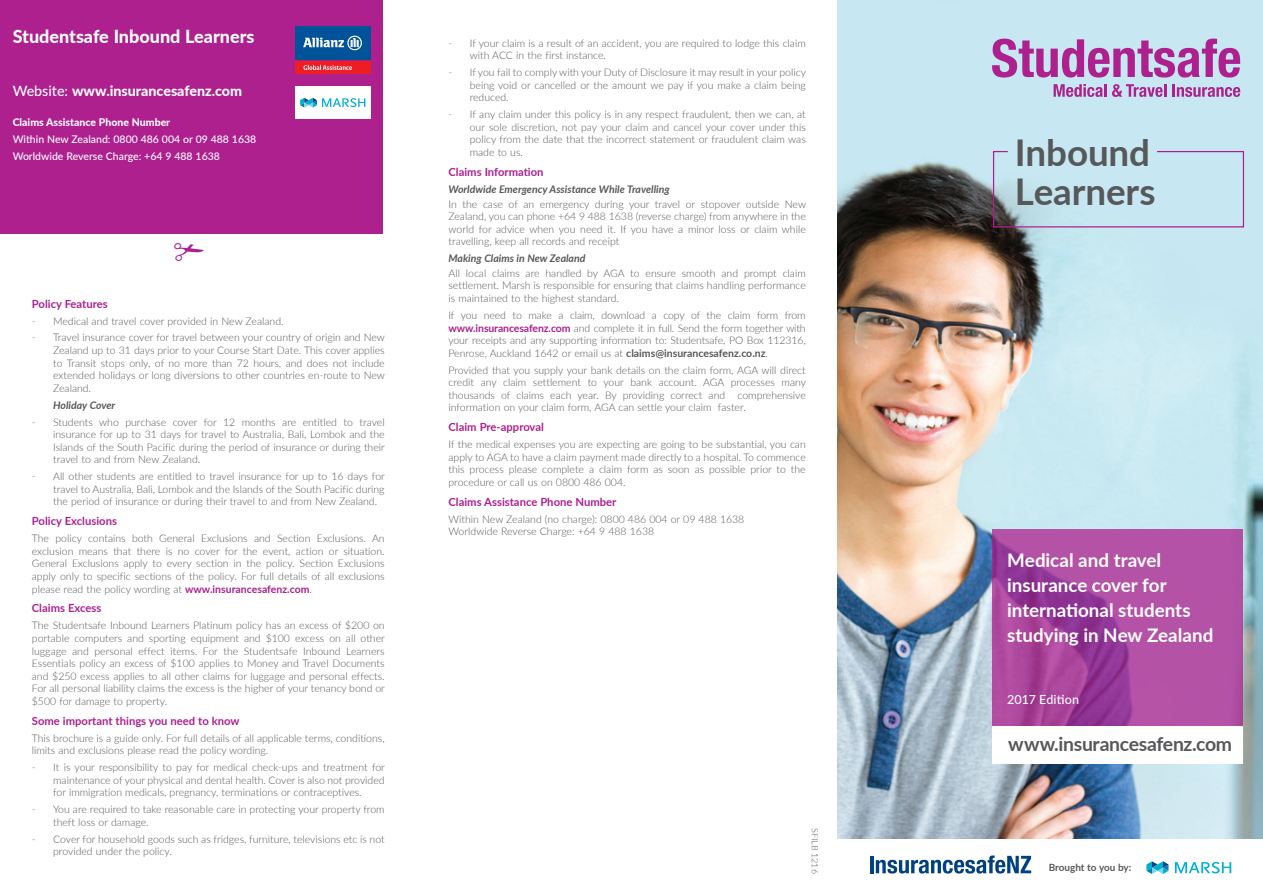
<style>
.page{position:relative;width:1263px;height:893px;background:#fff}
.page>*{position:absolute;margin:0;border:0;box-sizing:border-box;transform-origin:0 0}
.Title_40_46_375_ASL{font:700 36.75px/39.8px "Lato";letter-spacing:-.005em;color:#57585a}
.Title_40_46_375_ASL-2{font:700 19.35px "Lato";letter-spacing:-.015em;color:#57585a}
.Title_40_46_375_ASL-3{font:700 18.75px/25px "Lato";color:#fff}
.t1{font:800 18px "Lato";color:#fff}
.t2{font:800 14.25px "Lato";color:#fff}
.Title_40_46_375_ASL-4{font:500 12.45px "Lato";letter-spacing:.01em;color:#fff}
.Purple_Header{font:700 11.25px "Lato";color:#ad208e}
.StudentSafe_Body{font:300 10.5px/12.6px "Lato";color:#57585a;text-align:justify}
.StudentSafe_Body-2{font:italic 700 10.5px "Lato";color:#57585a}
.t3{font:500 10.5px "Lato";color:#fff}
.t4{font:800 10.5px "Lato";color:#fff}
.Body_Text_2_-_16mm_I{font:700 9.9px "Lato";letter-spacing:-.005em;color:#57585a}
.StudentSafe_Body-3{font:300 9px "Lato";color:#57585a}
.s1{font-weight:500}
.s2{font-weight:700;color:#ad208e}
.s3{font-weight:700}
</style>
<div class="page">
<hr style="left:870px;top:856px;width:3px;height:17px;background:#014181">
<svg style="left:876px;top:855px;width:155px;height:18px"></svg>
<img style="left:838px;top:0;width:425px;height:839px">
<svg style="left:992px;top:39px;width:248px;height:39px;background:#ba87c1"></svg>
<svg style="left:1053px;top:84px;width:113px;height:13px"></svg>
<svg style="left:1172px;top:84px;width:68px;height:13px"></svg>
<svg style="left:993px;top:529px;width:250px;height:197px;background:#aa49a0"></svg>
<div style="left:993px;top:726px;width:250px;height:37px;background:#fff"></div>
<svg style="left:992px;top:150px;width:253px;height:78px;background:#c1dce8"></svg>
<svg style="left:1146px;top:861px;width:22px;height:13px"></svg>
<svg style="left:1175px;top:862px;width:56px;height:11px"></svg>
<div style="left:0;top:0;width:383px;height:234px;background:#ad208e"></div>
<div style="left:295px;top:27px;width:75px;height:33px;background:#015399"></div>
<svg style="left:303px;top:36px;width:59px;height:14px"></svg>
<div style="left:295px;top:61px;width:75px;height:13px;background:#ee1d23"></div>
<svg style="left:303px;top:65px;width:49px;height:5px"></svg>
<div style="left:295px;top:86px;width:75px;height:33px;background:#fff"></div>
<svg style="left:300px;top:98px;width:65px;height:10px"></svg>
<p class="t1" style="left:13px;top:23px;width:243px">Studentsafe Inbound Learners</p>
<p class="t2" style="left:13px;top:80px;width:231px"><span class="s1">Website:</span> www.insurancesafenz.com</p>
<p class="t4" style="left:13px;top:114px;width:159px">Claims Assistance Phone Number</p>
<p class="t3" style="left:13px;top:131px;width:245px">Within New Zealand: 0800 486 004 or 09 488 1638</p>
<p class="t3" style="left:13px;top:148px;width:209px">Worldwide Reverse Charge: +64 9 488 1638</p>
<p class="Purple_Header" style="left:32px;top:295px;width:77px">Policy Features</p>
<p class="StudentSafe_Body" style="left:32px;top:314px;width:253px">- Medical and travel cover provided in New Zealand.</p>
<p class="StudentSafe_Body" style="left:53px;top:331px;width:333px;text-indent:-21px">- Travel insurance cover for travel between your country of origin and New Zealand up to 31 days prior to your Course Start Date. This cover applies to Transit stops only, of no more than 72 hours, and does not include extended holidays or long diversions to other countries en-route to New Zealand.</p>
<p class="StudentSafe_Body-2" style="left:53px;top:397px;width:64px">Holiday Cover</p>
<p class="StudentSafe_Body" style="left:53px;top:415px;width:333px;text-indent:-21px">- Students who purchase cover for 12 months are entitled to travel insurance for up to 31 days for travel to Australia, Bali, Lombok and the Islands of the South Pacific during the period of insurance or during their travel to and from New Zealand.</p>
<p class="StudentSafe_Body" style="left:53px;top:470px;width:333px;text-indent:-21px">- All other students are entitled to travel insurance for up to 16 days for travel to Australia, Bali, Lombok and the Islands of the South Pacific during the period of insurance or during their travel to and from New Zealand.</p>
<p class="Purple_Header" style="left:32px;top:513px;width:87px">Policy Exclusions</p>
<p class="StudentSafe_Body" style="left:32px;top:532px;width:354px">The policy contains both General Exclusions and Section Exclusions. An exclusion means that there is no cover for the event, action or situation.<br>General Exclusions apply to every section in the policy. Section Exclusions apply only to specific sections of the policy. For full details of all exclusions please read the policy wording at <span class="s2">www.insurancesafenz.com</span>.</p>
<p class="Purple_Header" style="left:32px;top:600px;width:71px">Claims Excess</p>
<p class="StudentSafe_Body" style="left:32px;top:619px;width:354px">The Studentsafe Inbound Learners Platinum policy has an excess of $200 on portable computers and sporting equipment and $100 excess on all other luggage and personal effect items. For the Studentsafe Inbound Learners Essentials policy an excess of $100 applies to Money and Travel Documents and $250 excess applies to all other claims for luggage and personal effects.<br>For all personal liability claims the excess is the higher of your tenancy bond or $500 for damage to property.</p>
<p class="Purple_Header" style="left:32px;top:712px;width:209px">Some important things you need to know</p>
<p class="StudentSafe_Body" style="left:32px;top:731px;width:354px">This brochure is a guide only. For full details of all applicable terms, conditions, limits and exclusions please read the policy wording.</p>
<p class="StudentSafe_Body" style="left:53px;top:761px;width:333px;text-indent:-21px">- It is your responsibility to pay for medical check-ups and treatment for maintenance of your physical and dental health. Cover is also not provided for immigration medicals, pregnancy, terminations or contraceptives.</p>
<p class="StudentSafe_Body" style="left:53px;top:803px;width:333px;text-indent:-21px">- You are required to take reasonable care in protecting your property from theft loss or damage.</p>
<p class="StudentSafe_Body" style="left:53px;top:832px;width:333px;text-indent:-21px">- Cover for household goods such as fridges, furniture, televisions etc is not provided under the policy.</p>
<p class="StudentSafe_Body" style="left:470px;top:36px;width:338px;text-indent:-21px">- If your claim is a result of an accident, you are required to lodge this claim with ACC in the first instance.</p>
<p class="StudentSafe_Body" style="left:470px;top:66px;width:338px;text-indent:-21px">- If you fail to comply with your Duty of Disclosure it may result in your policy being void or cancelled or the amount we pay if you make a claim being reduced.</p>
<p class="StudentSafe_Body" style="left:470px;top:108px;width:338px;text-indent:-21px">- If any claim under this policy is in any respect fraudulent, then we can, at our sole discretion, not pay your claim and cancel your cover under this policy from the date that the incorrect statement or fraudulent claim was made to us.</p>
<p class="Purple_Header" style="left:448px;top:164px;width:97px">Claims Information</p>
<p class="StudentSafe_Body-2" style="left:448px;top:181px;width:223px">Worldwide Emergency Assistance While Travelling</p>
<p class="StudentSafe_Body" style="left:448px;top:197px;width:359px">In the case of an emergency during your travel or stopover outside New Zealand, you can phone +64 9 488 1638 (reverse charge) from anywhere in the world for advice when you need it. If you have a minor loss or claim while travelling, keep all records and receipt</p>
<p class="StudentSafe_Body-2" style="left:448px;top:251px;width:138px">Making Claims in New Zealand</p>
<p class="StudentSafe_Body" style="left:448px;top:266px;width:359px">All local claims are handled by AGA to ensure smooth and prompt claim settlement. Marsh is responsible for ensuring that claims handling performance is maintained to the highest standard.</p>
<p class="StudentSafe_Body" style="left:448px;top:308px;width:359px">If you need to make a claim, download a copy of the claim form from <span class="s2">www.insurancesafenz.com</span> and complete it in full. Send the form together with your receipts and any supporting information to: Studentsafe, PO Box 112316, Penrose, Auckland 1642 or email us at <span class="s3">claims@insurancesafenz.co.nz</span>.</p>
<p class="StudentSafe_Body" style="left:448px;top:363px;width:359px">Provided that you supply your bank details on the claim form, AGA will direct credit any claim settlement to your bank account. AGA processes many thousands of claims each year. By providing correct and comprehensive information on your claim form, AGA can settle your claim faster.</p>
<p class="Purple_Header" style="left:448px;top:419px;width:97px">Claim Pre-approval</p>
<p class="StudentSafe_Body" style="left:448px;top:438px;width:359px">If the medical expenses you are expecting are going to be substantial, you can apply to AGA to have a claim payment made directly to a hospital. To commence this process please complete a claim form as soon as possible prior to the procedure or call us on 0800 486 004.</p>
<p class="Purple_Header" style="left:448px;top:493px;width:169px">Claims Assistance Phone Number</p>
<p class="StudentSafe_Body" style="left:448px;top:512px;width:297px">Within New Zealand (no charge): 0800 486 004 or 09 488 1638</p>
<p class="StudentSafe_Body" style="left:448px;top:525px;width:207px">Worldwide Reverse Charge: +64 9 488 1638</p>
<p class="StudentSafe_Body-3" style="left:821px;top:828px;width:48px;rotate:90deg">SFILB 1216</p>
<p class="Title_40_46_375_ASL" style="left:1015px;top:131px;width:142px">Inbound<br>Learners</p>
<p class="Title_40_46_375_ASL-3" style="left:1007px;top:547px;width:208px">Medical and travel insurance cover for international students studying in New Zealand</p>
<p class="Title_40_46_375_ASL-4" style="left:1007px;top:691px;width:73px">2017 Edition</p>
<p class="Title_40_46_375_ASL-2" style="left:1008px;top:729px;width:225px">www.insurancesafenz.com</p>
<p class="Body_Text_2_-_16mm_I" style="left:1049px;top:860px;width:84px">Brought to you by:</p>
</div>
